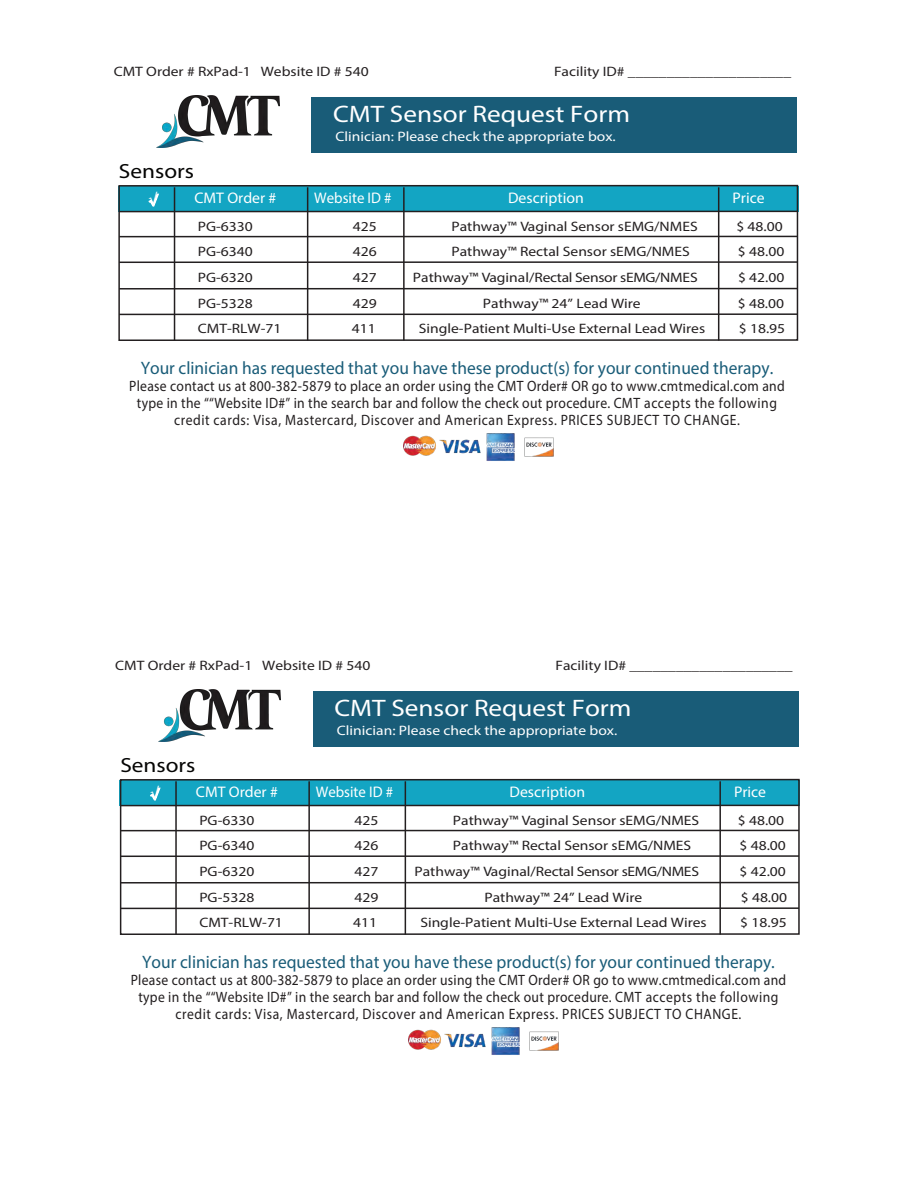
<style>
.page{position:relative;width:918px;height:1188px;background:#fff}
.page>*{position:absolute;margin:0;border:0;box-sizing:border-box;transform-origin:0 0}
.t1{font:23.85px "Myriad Pro";color:#fff;scale:1.14 1}
.t2{font:20.55px "Myriad Pro";color:#050504;scale:1.14 1}
.t3{font:18px "Myriad Pro";color:#195c78}
.t4{font:15.45px "Myriad Pro";color:#fff}
.t5{font:15px/17.1px "Myriad Pro";letter-spacing:.02em;color:#231f20;text-align:center;scale:.91 1}
.t6{font:13.65px "Myriad Pro";color:#231f20;scale:1.14 1}
.t7{font:13.65px "Myriad Pro";color:#fff;scale:1.14 1}
.t8{font:13.65px "Myriad Pro";letter-spacing:-.02em;color:#231f20;scale:1.14 1}
</style>
<div class="page">
<div style="left:312px;top:97px;width:485px;height:56px;background:#195c78"></div>
<div style="left:118px;top:186px;width:680px;height:26px;background:#13a5c3"></div>
<div style="left:118px;top:185px;width:680px;height:156px;border:2px solid #231f20"></div>
<hr style="left:119px;top:236px;width:678px;height:1px;background:#231f20">
<hr style="left:119px;top:211px;width:678px;height:1px;background:#231f20">
<svg style="left:148px;top:193px;width:11px;height:14px"></svg>
<hr style="left:174px;top:187px;width:1px;height:154px;background:#231f20">
<hr style="left:718px;top:187px;width:1px;height:154px;background:#231f20">
<hr style="left:403px;top:187px;width:2px;height:154px;background:#231f20">
<hr style="left:307px;top:187px;width:1px;height:154px;background:#231f20">
<hr style="left:119px;top:261px;width:678px;height:2px;background:#231f20">
<hr style="left:119px;top:288px;width:678px;height:2px;background:#231f20">
<hr style="left:119px;top:313px;width:678px;height:2px;background:#231f20">
<img style="left:403px;top:433px;width:151px;height:28px">
<img style="left:157px;top:96px;width:122px;height:52px">
<div style="left:313px;top:691px;width:486px;height:56px;background:#195c78"></div>
<div style="left:120px;top:780px;width:680px;height:26px;background:#13a5c3"></div>
<div style="left:120px;top:779px;width:680px;height:156px;border:2px solid #231f20"></div>
<hr style="left:121px;top:830px;width:678px;height:1px;background:#231f20">
<hr style="left:121px;top:805px;width:678px;height:1px;background:#231f20">
<svg style="left:150px;top:787px;width:11px;height:14px"></svg>
<hr style="left:175px;top:781px;width:2px;height:154px;background:#231f20">
<hr style="left:719px;top:781px;width:2px;height:154px;background:#231f20">
<hr style="left:405px;top:781px;width:1px;height:154px;background:#231f20">
<hr style="left:308px;top:781px;width:2px;height:154px;background:#231f20">
<hr style="left:121px;top:855px;width:678px;height:2px;background:#231f20">
<hr style="left:121px;top:882px;width:678px;height:2px;background:#231f20">
<hr style="left:121px;top:907px;width:678px;height:2px;background:#231f20">
<img style="left:408px;top:1027px;width:151px;height:28px">
<img style="left:158px;top:690px;width:123px;height:52px">
<p class="t6" style="left:114px;top:63px;width:225px">CMT Order # RxPad-1 Website ID # 540</p>
<p class="t6" style="left:554px;top:63px;width:209px">Facility ID# _____________________</p>
<h2 class="t2" style="left:119px;top:158px;width:67px">Sensors</h2>
<h1 class="t1" style="left:333px;top:99px;width:262px">CMT Sensor Request Form</h1>
<p class="t7" style="left:335px;top:128px;width:248px">Clinician: Please check the appropriate box.</p>
<p class="t7" style="left:149px;top:190px;width:9px">√</p>
<p class="t4" style="left:194px;top:188px;width:84px">CMT Order #</p>
<p class="t4" style="left:314px;top:188px;width:79px">Website ID #</p>
<p class="t4" style="left:508px;top:188px;width:77px">Description</p>
<p class="t4" style="left:733px;top:188px;width:34px">Price</p>
<p class="t6" style="left:198px;top:218px;width:50px">PG-6330</p>
<p class="t6" style="left:353px;top:218px;width:22px">425</p>
<p class="t6" style="left:451px;top:218px;width:217px">Pathway™ Vaginal Sensor sEMG/NMES</p>
<p class="t6" style="left:736px;top:218px;width:42px">$ 48.00</p>
<p class="t6" style="left:198px;top:243px;width:50px">PG-6340</p>
<p class="t6" style="left:353px;top:243px;width:22px">426</p>
<p class="t6" style="left:451px;top:243px;width:211px">Pathway™ Rectal Sensor sEMG/NMES</p>
<p class="t6" style="left:738px;top:243px;width:42px">$ 48.00</p>
<p class="t6" style="left:198px;top:269px;width:50px">PG-6320</p>
<p class="t6" style="left:353px;top:269px;width:22px">427</p>
<p class="t8" style="left:413px;top:269px;width:251px">Pathway™ Vaginal/Rectal Sensor sEMG/NMES</p>
<p class="t6" style="left:738px;top:269px;width:42px">$ 42.00</p>
<p class="t6" style="left:198px;top:295px;width:50px">PG-5328</p>
<p class="t6" style="left:353px;top:295px;width:22px">429</p>
<p class="t6" style="left:483px;top:295px;width:140px">Pathway™ 24” Lead Wire</p>
<p class="t6" style="left:738px;top:295px;width:42px">$ 48.00</p>
<p class="t6" style="left:198px;top:320px;width:75px">CMT-RLW-71</p>
<p class="t6" style="left:352px;top:320px;width:22px">411</p>
<p class="t6" style="left:419px;top:320px;width:253px">Single-Patient Multi-Use External Lead Wires</p>
<p class="t6" style="left:739px;top:320px;width:42px">$ 18.95</p>
<h3 class="t3" style="left:141px;top:357px;width:634px">Your clinician has requested that you have these product(s) for your continued therapy.</h3>
<p class="t5" style="left:129px;top:377px;width:722px">Please contact us at 800-382-5879 to place an order using the CMT Order# OR go to www.cmtmedical.com and type in the ““Website ID#” in the search bar and follow the check out procedure. CMT accepts the following credit cards: Visa, Mastercard, Discover and American Express. PRICES SUBJECT TO CHANGE.</p>
<p class="t6" style="left:115px;top:657px;width:225px">CMT Order # RxPad-1 Website ID # 540</p>
<p class="t6" style="left:556px;top:657px;width:209px">Facility ID# _____________________</p>
<h2 class="t2" style="left:120px;top:752px;width:67px">Sensors</h2>
<h1 class="t1" style="left:335px;top:693px;width:262px">CMT Sensor Request Form</h1>
<p class="t7" style="left:337px;top:722px;width:248px">Clinician: Please check the appropriate box.</p>
<p class="t7" style="left:150px;top:784px;width:9px">√</p>
<p class="t4" style="left:196px;top:782px;width:84px">CMT Order #</p>
<p class="t4" style="left:316px;top:782px;width:79px">Website ID #</p>
<p class="t4" style="left:510px;top:782px;width:77px">Description</p>
<p class="t4" style="left:734px;top:782px;width:34px">Price</p>
<p class="t6" style="left:199px;top:812px;width:50px">PG-6330</p>
<p class="t6" style="left:354px;top:812px;width:22px">425</p>
<p class="t6" style="left:453px;top:812px;width:217px">Pathway™ Vaginal Sensor sEMG/NMES</p>
<p class="t6" style="left:738px;top:812px;width:42px">$ 48.00</p>
<p class="t6" style="left:199px;top:837px;width:50px">PG-6340</p>
<p class="t6" style="left:354px;top:837px;width:22px">426</p>
<p class="t6" style="left:453px;top:837px;width:211px">Pathway™ Rectal Sensor sEMG/NMES</p>
<p class="t6" style="left:739px;top:837px;width:42px">$ 48.00</p>
<p class="t6" style="left:199px;top:863px;width:50px">PG-6320</p>
<p class="t6" style="left:354px;top:863px;width:22px">427</p>
<p class="t8" style="left:414px;top:863px;width:251px">Pathway™ Vaginal/Rectal Sensor sEMG/NMES</p>
<p class="t6" style="left:740px;top:863px;width:42px">$ 42.00</p>
<p class="t6" style="left:199px;top:889px;width:50px">PG-5328</p>
<p class="t6" style="left:354px;top:889px;width:22px">429</p>
<p class="t6" style="left:484px;top:889px;width:140px">Pathway™ 24” Lead Wire</p>
<p class="t6" style="left:741px;top:889px;width:42px">$ 48.00</p>
<p class="t6" style="left:199px;top:914px;width:75px">CMT-RLW-71</p>
<p class="t6" style="left:353px;top:914px;width:22px">411</p>
<p class="t6" style="left:420px;top:914px;width:253px">Single-Patient Multi-Use External Lead Wires</p>
<p class="t6" style="left:740px;top:914px;width:42px">$ 18.95</p>
<h3 class="t3" style="left:142px;top:951px;width:634px">Your clinician has requested that you have these product(s) for your continued therapy.</h3>
<p class="t5" style="left:131px;top:971px;width:722px">Please contact us at 800-382-5879 to place an order using the CMT Order# OR go to www.cmtmedical.com and type in the ““Website ID#” in the search bar and follow the check out procedure. CMT accepts the following credit cards: Visa, Mastercard, Discover and American Express. PRICES SUBJECT TO CHANGE.</p>
</div>
